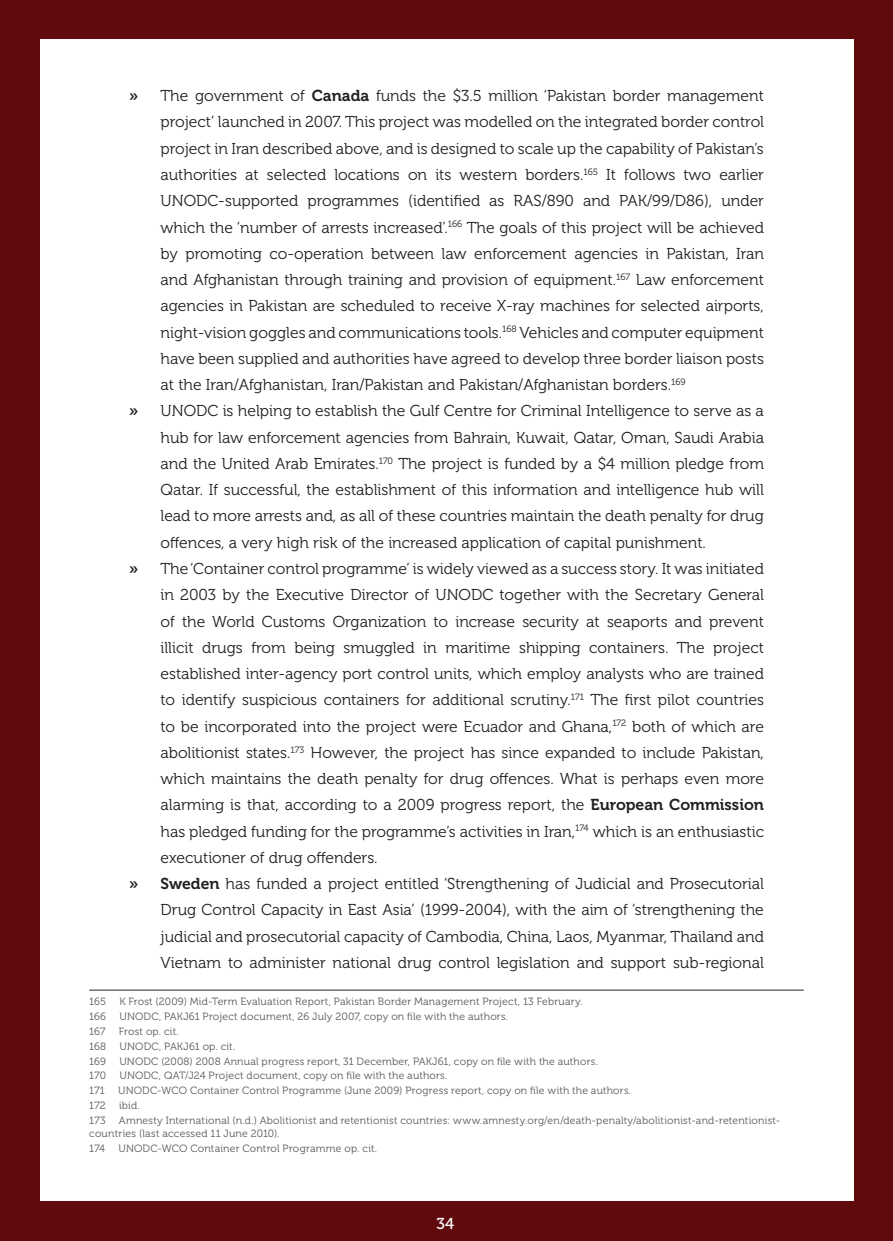
<style>
.page{position:relative;width:893px;height:1241px;background:#fff}
.page>*{position:absolute;margin:0;border:0;box-sizing:border-box;transform-origin:0 0}
.t1{font:15.75px "Museo 300";color:#231f20}
.t2{font:15.75px "Museo 500";color:#fff}
.t3{font:10.5px/12.6px "Museo 300";letter-spacing:.02em;color:#57585a}
.s1{font-family:"Museo 700"}
</style>
<div class="page">
<div style="left:0;top:0;width:893px;height:1240px;background:#600a0e"></div>
<div style="left:40px;top:40px;width:813px;height:1160px;background:#fff"></div>
<hr style="left:89px;top:989px;width:715px;height:1px;background:#231f20">
<p class="t1" style="left:129px;top:87px;width:636px"><span class="s1">»</span> The government of <span class="s1">Canada</span> funds the $3.5 million ‘Pakistan border management</p>
<p class="t1" style="left:160px;top:113px;width:605px">project’ launched in 2007. This project was modelled on the integrated border control</p>
<p class="t1" style="left:160px;top:140px;width:605px">project in Iran described above, and is designed to scale up the capability of Pakistan’s</p>
<p class="t1" style="left:160px;top:166px;width:605px">authorities at selected locations on its western borders.<sup>165</sup> It follows two earlier</p>
<p class="t1" style="left:160px;top:192px;width:605px">UNODC-supported programmes (identified as RAS/890 and PAK/99/D86), under</p>
<p class="t1" style="left:160px;top:218px;width:605px">which the ‘number of arrests increased’.<sup>166</sup> The goals of this project will be achieved</p>
<p class="t1" style="left:160px;top:245px;width:605px">by promoting co-operation between law enforcement agencies in Pakistan, Iran</p>
<p class="t1" style="left:160px;top:271px;width:605px">and Afghanistan through training and provision of equipment.<sup>167</sup> Law enforcement</p>
<p class="t1" style="left:160px;top:297px;width:605px">agencies in Pakistan are scheduled to receive X-ray machines for selected airports,</p>
<p class="t1" style="left:160px;top:323px;width:605px">night-vision goggles and communications tools.<sup>168</sup> Vehicles and computer equipment</p>
<p class="t1" style="left:160px;top:350px;width:605px">have been supplied and authorities have agreed to develop three border liaison posts</p>
<p class="t1" style="left:160px;top:376px;width:527px">at the Iran/Afghanistan, Iran/Pakistan and Pakistan/Afghanistan borders.<sup>169</sup></p>
<p class="t1" style="left:129px;top:402px;width:636px"><span class="s1">»</span> UNODC is helping to establish the Gulf Centre for Criminal Intelligence to serve as a</p>
<p class="t1" style="left:160px;top:428px;width:605px">hub for law enforcement agencies from Bahrain, Kuwait, Qatar, Oman, Saudi Arabia</p>
<p class="t1" style="left:160px;top:455px;width:605px">and the United Arab Emirates.<sup>170</sup> The project is funded by a $4 million pledge from</p>
<p class="t1" style="left:160px;top:481px;width:605px">Qatar. If successful, the establishment of this information and intelligence hub will</p>
<p class="t1" style="left:160px;top:507px;width:605px">lead to more arrests and, as all of these countries maintain the death penalty for drug</p>
<p class="t1" style="left:160px;top:533px;width:547px">offences, a very high risk of the increased application of capital punishment.</p>
<p class="t1" style="left:129px;top:560px;width:636px"><span class="s1">»</span> The ‘Container control programme’ is widely viewed as a success story. It was initiated</p>
<p class="t1" style="left:160px;top:586px;width:605px">in 2003 by the Executive Director of UNODC together with the Secretary General</p>
<p class="t1" style="left:160px;top:612px;width:605px">of the World Customs Organization to increase security at seaports and prevent</p>
<p class="t1" style="left:160px;top:638px;width:605px">illicit drugs from being smuggled in maritime shipping containers. The project</p>
<p class="t1" style="left:160px;top:665px;width:605px">established inter-agency port control units, which employ analysts who are trained</p>
<p class="t1" style="left:160px;top:691px;width:605px">to identify suspicious containers for additional scrutiny.<sup>171</sup> The first pilot countries</p>
<p class="t1" style="left:160px;top:717px;width:605px">to be incorporated into the project were Ecuador and Ghana,<sup>172</sup> both of which are</p>
<p class="t1" style="left:160px;top:743px;width:605px">abolitionist states.<sup>173</sup> However, the project has since expanded to include Pakistan,</p>
<p class="t1" style="left:160px;top:770px;width:605px">which maintains the death penalty for drug offences. What is perhaps even more</p>
<p class="t1" style="left:160px;top:796px;width:605px">alarming is that, according to a 2009 progress report, the <span class="s1">European Commission</span></p>
<p class="t1" style="left:160px;top:822px;width:605px">has pledged funding for the programme’s activities in Iran,<sup>174</sup> which is an enthusiastic</p>
<p class="t1" style="left:160px;top:848px;width:219px">executioner of drug offenders.</p>
<p class="t1" style="left:129px;top:875px;width:636px"><span class="s1">» Sweden</span> has funded a project entitled ‘Strengthening of Judicial and Prosecutorial</p>
<p class="t1" style="left:160px;top:901px;width:605px">Drug Control Capacity in East Asia’ (1999-2004), with the aim of ‘strengthening the</p>
<p class="t1" style="left:160px;top:927px;width:605px">judicial and prosecutorial capacity of Cambodia, China, Laos, Myanmar, Thailand and</p>
<p class="t1" style="left:160px;top:953px;width:605px">Vietnam to administer national drug control legislation and support sub-regional</p>
<p class="t3" style="left:89px;top:995px;width:18px">165</p>
<p class="t3" style="left:119px;top:995px;width:465px">K Frost (2009) Mid-Term Evaluation Report, Pakistan Border Management Project, 13 February.</p>
<p class="t3" style="left:89px;top:1010px;width:18px">166</p>
<p class="t3" style="left:120px;top:1010px;width:390px">UNODC, PAKJ61 Project document, 26 July 2007, copy on file with the authors.</p>
<p class="t3" style="left:89px;top:1024px;width:18px">167</p>
<p class="t3" style="left:119px;top:1024px;width:61px">Frost op. cit.</p>
<p class="t3" style="left:89px;top:1039px;width:18px">168</p>
<p class="t3" style="left:120px;top:1039px;width:117px">UNODC, PAKJ61 op. cit.</p>
<p class="t3" style="left:89px;top:1054px;width:18px">169</p>
<p class="t3" style="left:119px;top:1054px;width:480px">UNODC (2008) 2008 Annual progress report, 31 December, PAKJ61, copy on file with the authors.</p>
<p class="t3" style="left:89px;top:1069px;width:18px">170</p>
<p class="t3" style="left:119px;top:1069px;width:330px">UNODC, QAT/J24 Project document, copy on file with the authors.</p>
<p class="t3" style="left:89px;top:1084px;width:17px">171</p>
<p class="t3" style="left:118px;top:1084px;width:514px">UNODC-WCO Container Control Programme (June 2009) Progress report, copy on file with the authors.</p>
<p class="t3" style="left:89px;top:1099px;width:18px">172</p>
<p class="t3" style="left:119px;top:1099px;width:22px">ibid.</p>
<p class="t3" style="left:89px;top:1114px;width:18px">173</p>
<p class="t3" style="left:89px;top:1114px;width:692px;text-indent:30px">Amnesty International (n.d.) Abolitionist and retentionist countries: www.amnesty.org/en/death-penalty/abolitionist-and-retentionist&shy;countries (last accessed 11 June 2010).</p>
<p class="t3" style="left:89px;top:1141px;width:17px">174</p>
<p class="t3" style="left:119px;top:1141px;width:260px">UNODC-WCO Container Control Programme op. cit.</p>
<p class="t2" style="left:437px;top:1214px;width:19px">34</p>
</div>
